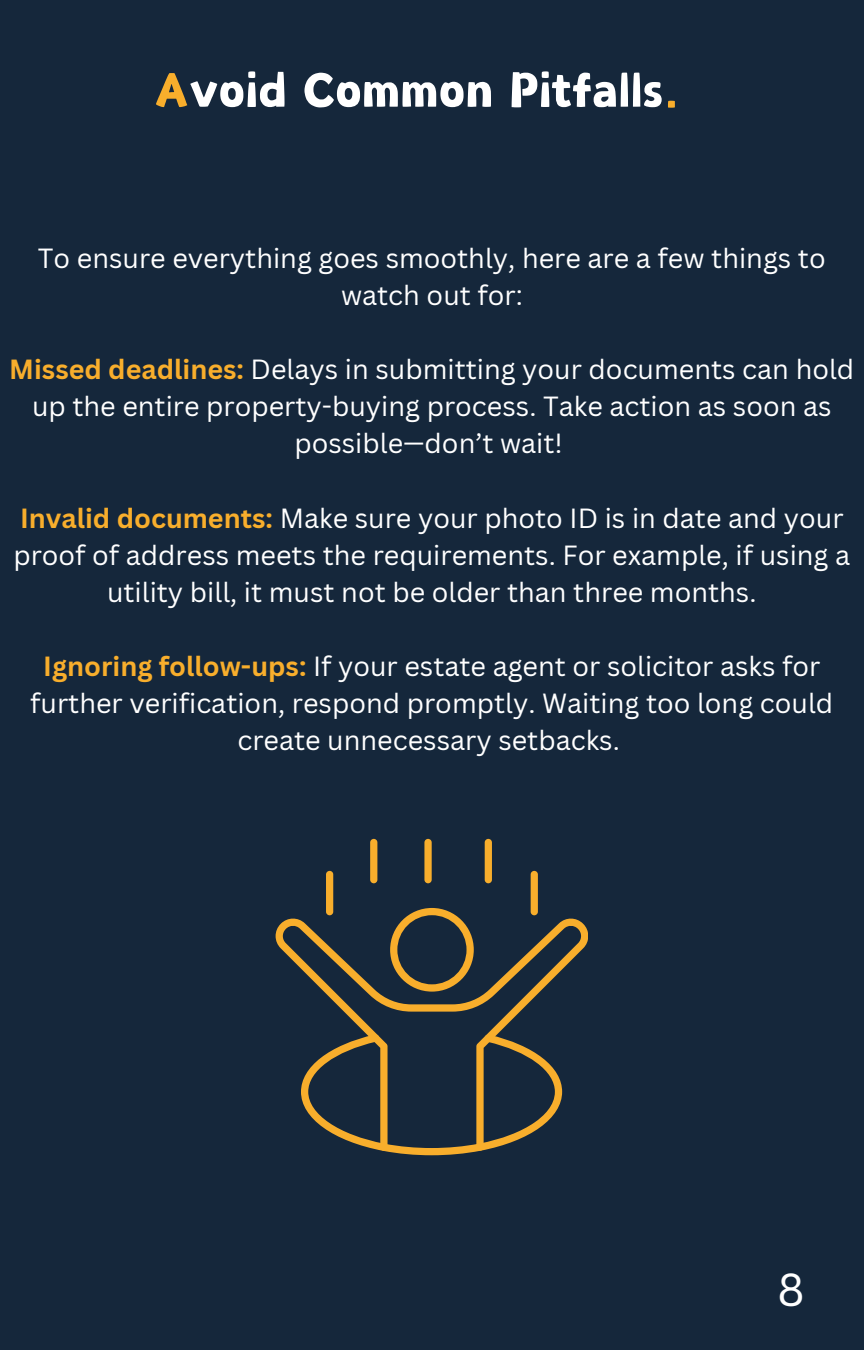
<style>
.page{position:relative;width:864px;height:1350px;background:#15273b}
.page>*{position:absolute;margin:0;border:0;box-sizing:border-box;transform-origin:0 0}
.t1{font:63px "Canva Little Boots";color:#fff}
.t2{font:45px "Canva Sans";color:#fff}
.t3{font:27px/37.1px "Canva Sans";color:#fff;text-align:center}
.s1{color:#f8ae2c}
.s2{font-weight:700;color:#f8ae2c}
</style>
<div class="page">
<svg style="left:276px;top:918px;width:312px;height:176px"></svg>
<svg style="left:390px;top:908px;width:84px;height:84px"></svg>
<svg style="left:301px;top:1034px;width:261px;height:121px"></svg>
<div style="left:326px;top:871px;width:7px;height:44px;background:#f8ae2c;border-radius:4px"></div>
<div style="left:531px;top:871px;width:7px;height:44px;background:#f8ae2c;border-radius:4px"></div>
<div style="left:370px;top:839px;width:7px;height:44px;background:#f8ae2c;border-radius:4px"></div>
<div style="left:424px;top:839px;width:8px;height:44px;background:#f8ae2c;border-radius:4px"></div>
<div style="left:485px;top:839px;width:7px;height:44px;background:#f8ae2c;border-radius:4px"></div>
<h1 class="t1" style="left:154px;top:65px;width:526px"><span class="s1">A</span>void Common Pitfalls<span class="s1">.</span></h1>
<p class="t3" style="left:38px;top:239px;width:789px">To ensure everything goes smoothly, here are a few things to watch out for:</p>
<p class="t3" style="left:9px;top:350px;width:847px"><span class="s2">Missed deadlines:</span> Delays in submitting your documents can hold up the entire property-buying process. Take action as soon as possible—don’t wait!</p>
<p class="t3" style="left:13px;top:499px;width:838px"><span class="s2">Invalid documents:</span> Make sure your photo ID is in date and your proof of address meets the requirements. For example, if using a utility bill, it must not be older than three months.</p>
<p class="t3" style="left:30px;top:647px;width:805px"><span class="s2">Ignoring follow-ups:</span> If your estate agent or solicitor asks for further verification, respond promptly. Waiting too long could create unnecessary setbacks.</p>
<h2 class="t2" style="left:778px;top:1258px;width:29px">8</h2>
</div>
